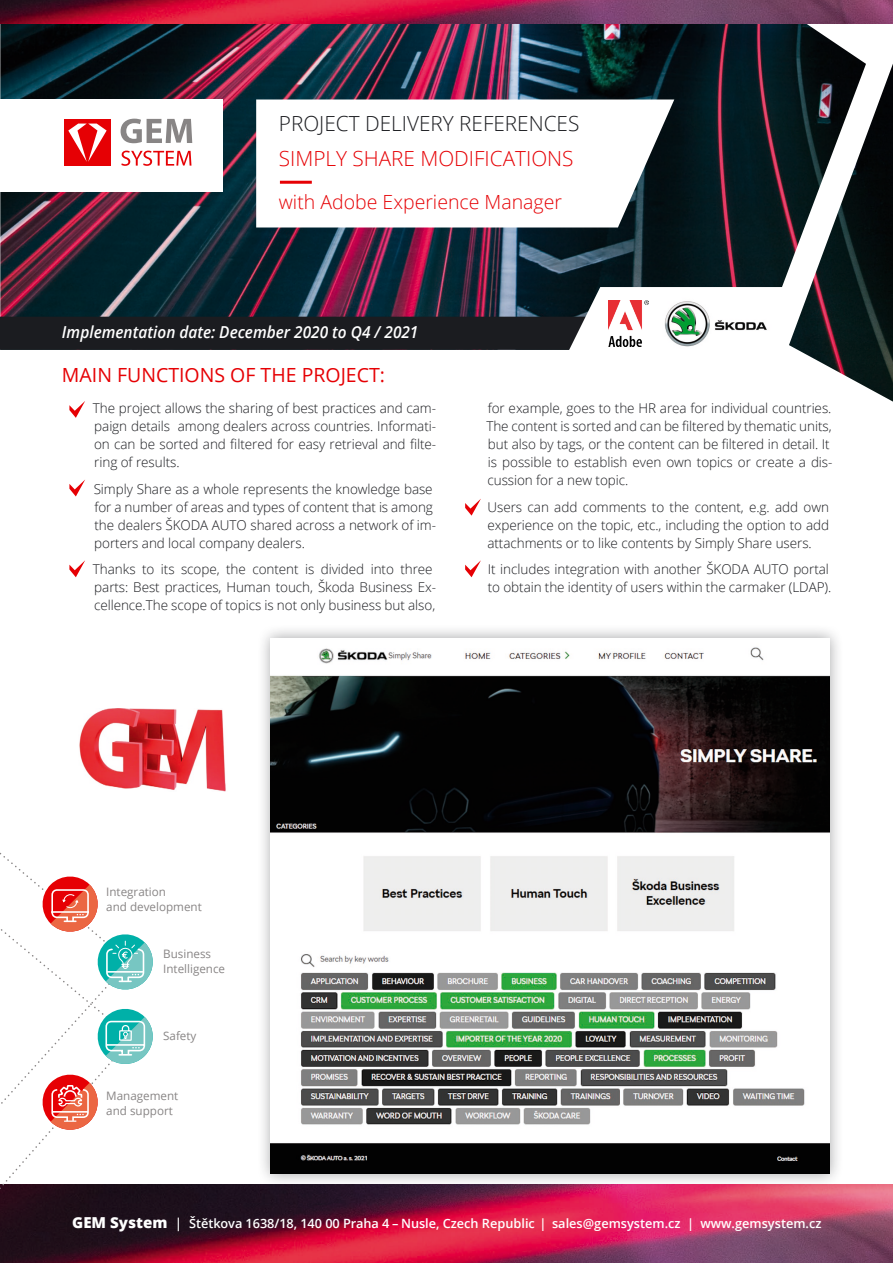
<style>
.page{position:relative;width:893px;height:1263px;background:#fff}
.page>*{position:absolute;margin:0;border:0;box-sizing:border-box;transform-origin:0 0}
.nadpis_basic{font:300 20.7px "Open Sans";color:#1b1c20}
.nadpis_basic-2{font:300 20.7px "Open Sans";color:#e60004}
.red_headline{font:300 19.5px "Open Sans";color:#e60004}
.t1{font:19.5px "Open Sans";color:#e60004}
.nadpis_basic-3{font:italic 600 16.5px "Open Sans";color:#fff;scale:.93 1}
.t2{font:300 13.5px/18px "Open Sans";letter-spacing:-.005em;color:#1b1c20}
.text{font:600 12.75px "Open Sans";color:#fff}
.nadpis_basic-4{font:11.7px "Open Sans";color:#888585}
.s1{font-weight:700;font-size:24px;color:#e60004}
.s2{font-weight:800;font-size:15.15px}
.s3{font-size:13.5px}
</style>
<div class="page">
<img style="left:0;top:23px;width:866px;height:264px">
<div style="left:0;top:99px;width:223px;height:92px;background:#fff"></div>
<div style="left:64px;top:119px;width:47px;height:47px;background:#e60004"></div>
<svg style="left:68px;top:124px;width:39px;height:38px"></svg>
<svg style="left:121px;top:119px;width:71px;height:24px"></svg>
<svg style="left:121px;top:151px;width:70px;height:15px"></svg>
<img style="left:0;top:0;width:893px;height:23px">
<svg style="left:256px;top:99px;width:418px;height:128px"></svg>
<hr style="left:280px;top:181px;width:32px;height:3px;background:#e60004">
<img style="left:789px;top:64px;width:104px;height:338px">
<svg style="left:69px;top:560px;width:16px;height:17px"></svg>
<svg style="left:69px;top:479px;width:16px;height:17px"></svg>
<svg style="left:69px;top:401px;width:16px;height:17px"></svg>
<svg style="left:465px;top:499px;width:16px;height:17px"></svg>
<svg style="left:465px;top:560px;width:16px;height:17px"></svg>
<img style="left:0;top:1184px;width:893px;height:79px">
<div style="left:256px;top:624px;width:587px;height:564px;background:#1b1c20;opacity:.4"></div>
<img style="left:271px;top:638px;width:558px;height:536px">
<svg style="left:0;top:852px;width:155px;height:347px"></svg>
<svg style="left:0;top:287px;width:649px;height:63px;background:#2d2f39"></svg>
<img style="left:664px;top:301px;width:103px;height:46px">
<img style="left:609px;top:301px;width:40px;height:46px">
<img style="left:79px;top:708px;width:147px;height:83px">
<p class="nadpis_basic" style="left:279px;top:110px;width:302px">PROJECT DELIVERY REFERENCES</p>
<p class="nadpis_basic-2" style="left:279px;top:144px;width:296px">SIMPLY SHARE MODIFICATIONS</p>
<p class="red_headline" style="left:279px;top:189px;width:285px">with Adobe Experience Manager</p>
<p class="nadpis_basic-3" style="left:62px;top:321px;width:385px">Implementation date: December 2020 to Q4 / 2021</p>
<p class="t1" style="left:62px;top:361px;width:325px">MAIN FUNCTIONS OF THE PROJECT:</p>
<p class="t2" style="left:94px;top:399px;width:344px;text-align:justify;text-indent:-26px"><span class="s1">•</span> The project allows the sharing of best practices and cam&shy;paign details among dealers across countries. Informati&shy;on can be sorted and filtered for easy retrieval and filte&shy;ring of results.</p>
<p class="t2" style="left:94px;top:479px;width:343px;text-indent:-26px"><span class="s1">•</span> Simply Share as a whole represents the knowledge base for a number of areas and types of content that is among the dealers ŠKODA AUTO shared across a network of im&shy;porters and local company dealers.</p>
<p class="t2" style="left:94px;top:560px;width:344px;text-indent:-26px"><span class="s1">•</span> Thanks to its scope, the content is divided into three parts: Best practices, Human touch, Škoda Business Ex&shy;cellence.The scope of topics is not only business but also,</p>
<p class="t2" style="left:486px;top:399px;width:348px">for example, goes to the HR area for individual countries.<br>The content is sorted and can be filtered by thematic units, but also by tags, or the content can be filtered in detail. It is possible to establish even own topics or create a dis&shy;cussion for a new topic.</p>
<p class="t2" style="left:487px;top:497px;width:343px;text-align:justify;text-indent:-26px"><span class="s1">•</span> Users can add comments to the content, e.g. add own experience on the topic, etc., including the option to add attachments or to like contents by Simply Share users.</p>
<p class="t2" style="left:461px;top:560px;width:372px;text-align:right"><span class="s1">•</span> It includes integration with another ŠKODA AUTO portal to obtain the identity of users within the carmaker (LDAP).</p>
<p class="nadpis_basic-4" style="left:106px;top:884px;width:61px">Integration</p>
<p class="nadpis_basic-4" style="left:106px;top:899px;width:97px">and development</p>
<p class="nadpis_basic-4" style="left:163px;top:946px;width:49px">Business</p>
<p class="nadpis_basic-4" style="left:163px;top:961px;width:64px">Intelligence</p>
<p class="nadpis_basic-4" style="left:163px;top:1028px;width:35px">Safety</p>
<p class="nadpis_basic-4" style="left:106px;top:1087px;width:74px">Management</p>
<p class="nadpis_basic-4" style="left:106px;top:1103px;width:68px">and support</p>
<p class="text" style="left:72px;top:1214px;width:751px"><span class="s2">GEM System</span> <span class="s3">|</span> Štětkova 1638/18, 140 00 Praha 4 – Nusle, Czech Republic | sales@gemsystem.cz | www.gemsystem.cz</p>
</div>
